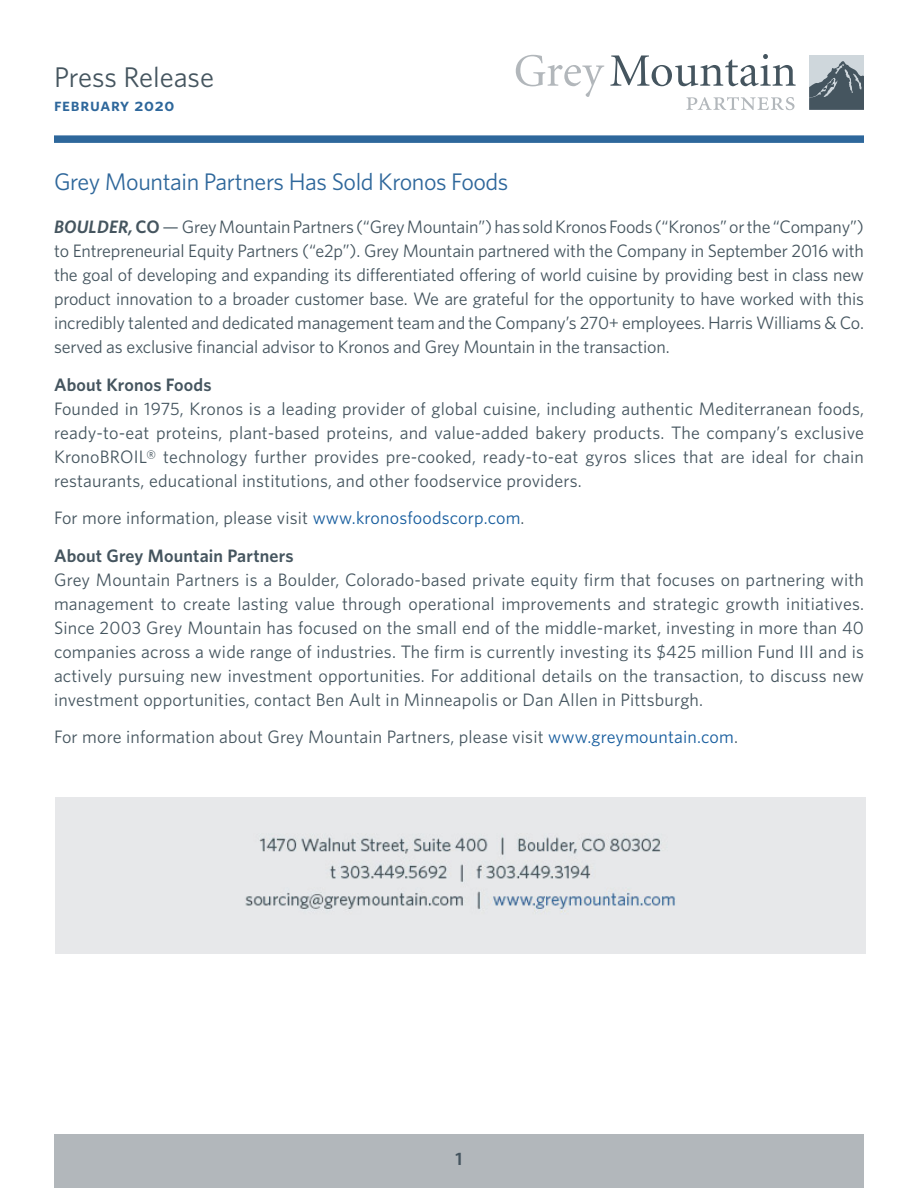
<style>
.page{position:relative;width:918px;height:1188px;background:#fff}
.page>*{position:absolute;margin:0;border:0;box-sizing:border-box;transform-origin:0 0}
.t1{font:28.5px "Whitney";color:#45555f}
.t2{font:24px "Whitney";letter-spacing:-.015em;color:#2e679b}
.t3{font:18px/24px "Whitney";letter-spacing:.01em;color:#45555f;text-align:justify}
.t4{font:600 18px "Whitney";letter-spacing:.01em;color:#45555f}
.t5{font:18px "Whitney Semibold SC";letter-spacing:.04em;color:#2e679b}
.s1{font-weight:600;font-style:italic}
.s2{font-weight:600}
.s3{color:#175d9e}
</style>
<div class="page">
<div style="left:809px;top:56px;width:55px;height:54px;background:#cfd7dc"></div>
<svg style="left:809px;top:61px;width:55px;height:49px"></svg>
<svg style="left:516px;top:55px;width:88px;height:42px"></svg>
<svg style="left:610px;top:54px;width:186px;height:32px"></svg>
<svg style="left:686px;top:97px;width:109px;height:13px"></svg>
<div style="left:54px;top:135px;width:810px;height:8px;background:#2e679b"></div>
<div style="left:54px;top:1134px;width:810px;height:54px;background:#b2b7bb"></div>
<div style="left:55px;top:797px;width:810px;height:156px;background:#e7e8ea"></div>
<p class="t1" style="left:54px;top:58px;width:162px">Press Release</p>
<p class="t5" style="left:54px;top:93px;width:122px">february 2020</p>
<p class="t2" style="left:54px;top:166px;width:456px">Grey Mountain Partners Has Sold Kronos Foods</p>
<p class="t3" style="left:54px;top:215px;width:812px"><span class="s1">BOULDER,</span> <span class="s2">CO</span> — Grey Mountain Partners (“Grey Mountain”) has sold Kronos Foods (“Kronos” or the “Company”) to Entrepreneurial Equity Partners (“e2p”). Grey Mountain partnered with the Company in September 2016 with the goal of developing and expanding its differentiated offering of world cuisine by providing best in class new product innovation to a broader customer base. We are grateful for the opportunity to have worked with this incredibly talented and dedicated management team and the Company’s 270+ employees. Harris Williams &amp; Co. served as exclusive financial advisor to Kronos and Grey Mountain in the transaction.</p>
<p class="t4" style="left:54px;top:372px;width:159px">About Kronos Foods</p>
<p class="t3" style="left:54px;top:396px;width:812px">Founded in 1975, Kronos is a leading provider of global cuisine, including authentic Mediterranean foods, ready-to-eat proteins, plant-based proteins, and value-added bakery products. The company’s exclusive KronoBROIL® technology further provides pre-cooked, ready-to-eat gyros slices that are ideal for chain restaurants, educational institutions, and other foodservice providers.</p>
<p class="t3" style="left:54px;top:506px;width:472px">For more information, please visit <span class="s3">www.kronosfoodscorp.com</span>.</p>
<p class="t4" style="left:54px;top:543px;width:241px">About Grey Mountain Partners</p>
<p class="t3" style="left:54px;top:567px;width:812px">Grey Mountain Partners is a Boulder, Colorado-based private equity firm that focuses on partnering with management to create lasting value through operational improvements and strategic growth initiatives.<br>Since 2003 Grey Mountain has focused on the small end of the middle-market, investing in more than 40 companies across a wide range of industries. The firm is currently investing its $425 million Fund III and is actively pursuing new investment opportunities. For additional details on the transaction, to discuss new investment opportunities, contact Ben Ault in Minneapolis or Dan Allen in Pittsburgh.</p>
<p class="t3" style="left:54px;top:725px;width:685px">For more information about Grey Mountain Partners, please visit <span class="s3">www.greymountain.com</span>.</p>
<p class="t4" style="left:456px;top:1146px;width:8px">1</p>
</div>
